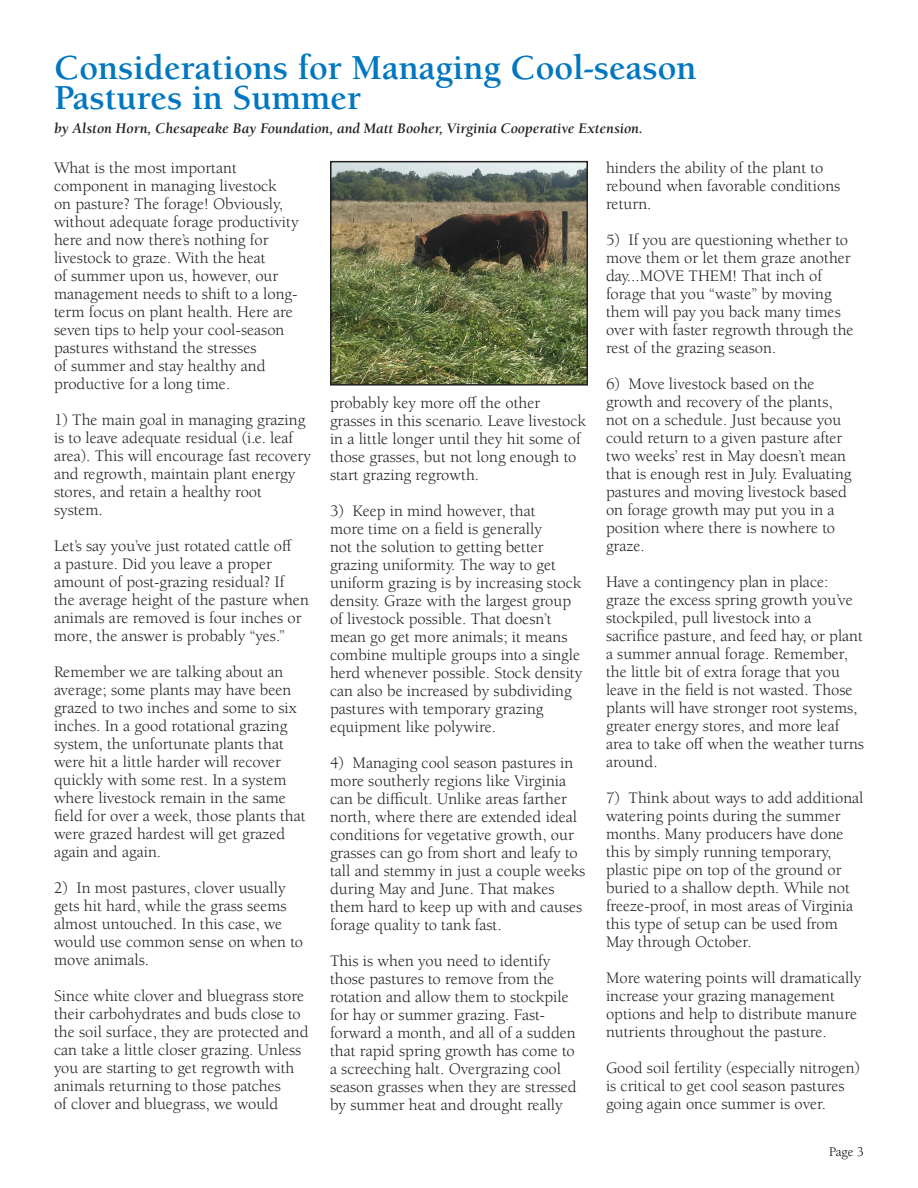
<style>
.page{position:relative;width:918px;height:1188px;background:#fff}
.page>*{position:absolute;margin:0;border:0;box-sizing:border-box;transform-origin:0 0}
.L1{font:700 36px "Berkeley Pro";color:#0077c0}
.t1{font:16.5px/18px "Berkeley Pro";color:#231f20}
.L1-2{font:italic 700 15px "Berkeley Pro";color:#231f20}
.t2{font:13.5px "Berkeley Pro";color:#040503}
</style>
<div class="page">
<img style="left:333px;top:164px;width:252px;height:219px">
<div style="left:330px;top:161px;width:258px;height:225px;border:2px solid #231f20"></div>
<p class="L1" style="left:54px;top:48px;width:644px">Considerations for Managing Cool-season</p>
<p class="L1" style="left:54px;top:78px;width:309px">Pastures in Summer</p>
<p class="L1-2" style="left:54px;top:120px;width:590px">by Alston Horn, Chesapeake Bay Foundation, and Matt Booher, Virginia Cooperative Extension.</p>
<p class="t1" style="left:54px;top:159px;width:246px">What is the most important component in managing livestock<br>on pasture? The forage! Obviously, without adequate forage productivity here and now there’s nothing for livestock to graze. With the heat<br>of summer upon us, however, our management needs to shift to a long&shy;term focus on plant health. Here are seven tips to help your cool-season pastures withstand the stresses<br>of summer and stay healthy and productive for a long time.</p>
<p class="t1" style="left:54px;top:411px;width:259px">1) The main goal in managing grazing is to leave adequate residual (i.e. leaf area). This will encourage fast recovery and regrowth, maintain plant energy stores, and retain a healthy root system.</p>
<p class="t1" style="left:54px;top:537px;width:256px">Let’s say you’ve just rotated cattle off<br>a pasture. Did you leave a proper amount of post-grazing residual? If the average height of the pasture when animals are removed is four inches or more, the answer is probably “yes.”</p>
<p class="t1" style="left:54px;top:663px;width:253px">Remember we are talking about an average; some plants may have been grazed to two inches and some to six inches. In a good rotational grazing system, the unfortunate plants that were hit a little harder will recover quickly with some rest. In a system where livestock remain in the same field for over a week, those plants that were grazed hardest will get grazed again and again.</p>
<p class="t1" style="left:54px;top:879px;width:251px">2) In most pastures, clover usually gets hit hard, while the grass seems almost untouched. In this case, we would use common sense on when to move animals.</p>
<p class="t1" style="left:54px;top:987px;width:256px">Since white clover and bluegrass store their carbohydrates and buds close to the soil surface, they are protected and can take a little closer grazing. Unless you are starting to get regrowth with animals returning to those patches<br>of clover and bluegrass, we would</p>
<p class="t1" style="left:606px;top:159px;width:236px">hinders the ability of the plant to rebound when favorable conditions return.</p>
<p class="t1" style="left:606px;top:231px;width:249px">5) If you are questioning whether to move them or let them graze another day...MOVE THEM! That inch of forage that you “waste” by moving them will pay you back many times over with faster regrowth through the rest of the grazing season.</p>
<p class="t1" style="left:606px;top:375px;width:247px">6) Move livestock based on the growth and recovery of the plants, not on a schedule. Just because you could return to a given pasture after two weeks’ rest in May doesn’t mean that is enough rest in July. Evaluating pastures and moving livestock based on forage growth may put you in a position where there is nowhere to graze.</p>
<p class="t1" style="left:606px;top:573px;width:260px">Have a contingency plan in place: graze the excess spring growth you’ve stockpiled, pull livestock into a sacrifice pasture, and feed hay, or plant a summer annual forage. Remember, the little bit of extra forage that you leave in the field is not wasted. Those plants will have stronger root systems, greater energy stores, and more leaf area to take off when the weather turns around.</p>
<p class="t1" style="left:606px;top:789px;width:259px">7) Think about ways to add additional watering points during the summer months. Many producers have done this by simply running temporary, plastic pipe on top of the ground or buried to a shallow depth. While not freeze-proof, in most areas of Virginia this type of setup can be used from May through October.</p>
<p class="t1" style="left:606px;top:969px;width:257px">More watering points will dramatically increase your grazing management options and help to distribute manure nutrients throughout the pasture.</p>
<p class="t1" style="left:606px;top:1059px;width:256px">Good soil fertility (especially nitrogen) is critical to get cool season pastures going again once summer is over.</p>
<p class="t1" style="left:330px;top:394px;width:257px">probably key more off the other grasses in this scenario. Leave livestock in a little longer until they hit some of those grasses, but not long enough to start grazing regrowth.</p>
<p class="t1" style="left:330px;top:502px;width:254px">3) Keep in mind however, that<br>more time on a field is generally<br>not the solution to getting better grazing uniformity. The way to get uniform grazing is by increasing stock density. Graze with the largest group of livestock possible. That doesn’t mean go get more animals; it means combine multiple groups into a single herd whenever possible. Stock density can also be increased by subdividing pastures with temporary grazing equipment like polywire.</p>
<p class="t1" style="left:330px;top:754px;width:257px">4) Managing cool season pastures in more southerly regions like Virginia can be difficult. Unlike areas farther north, where there are extended ideal conditions for vegetative growth, our grasses can go from short and leafy to tall and stemmy in just a couple weeks during May and June. That makes them hard to keep up with and causes forage quality to tank fast.</p>
<p class="t1" style="left:330px;top:952px;width:248px">This is when you need to identify those pastures to remove from the rotation and allow them to stockpile for hay or summer grazing. Fast&shy;forward a month, and all of a sudden that rapid spring growth has come to a screeching halt. Overgrazing cool season grasses when they are stressed by summer heat and drought really</p>
<p class="t2" style="left:829px;top:1144px;width:36px">Page 3</p>
</div>
